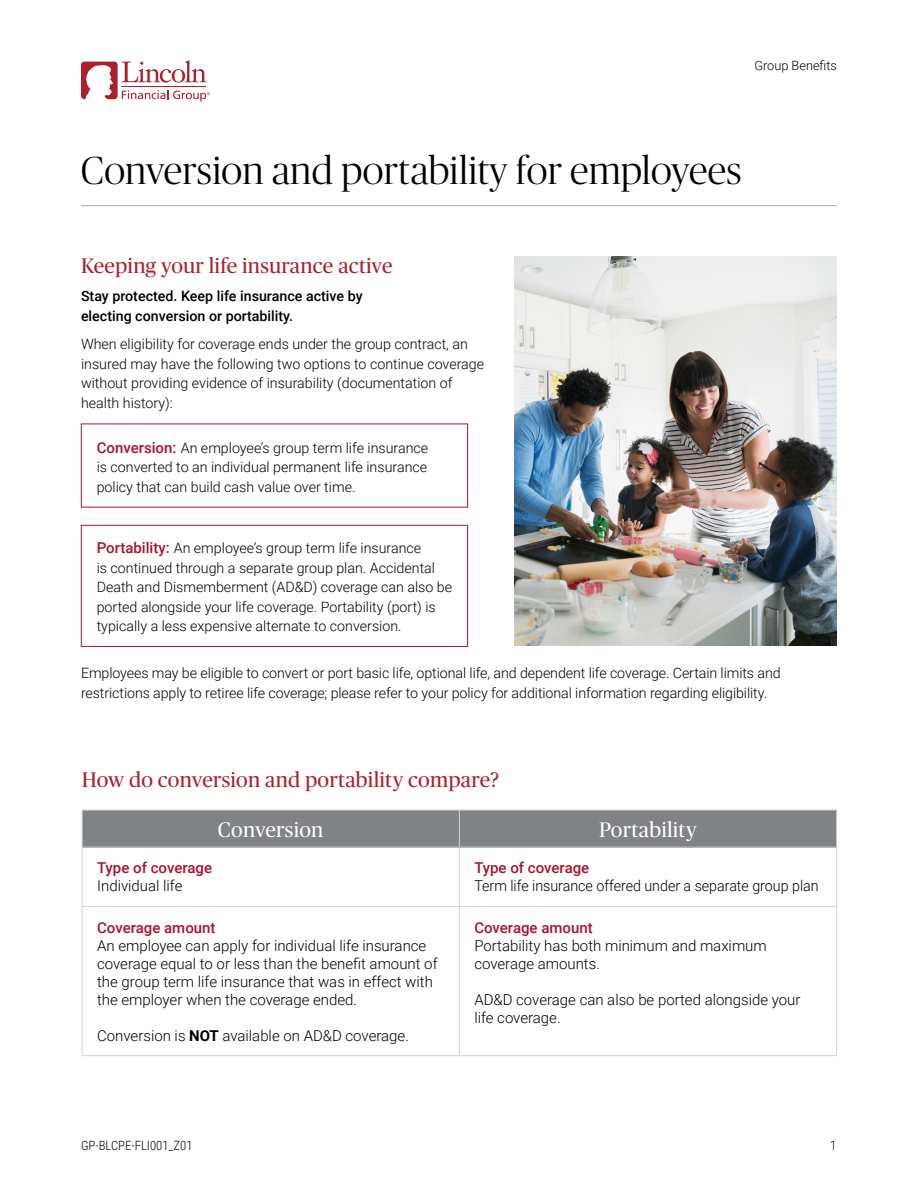
<style>
.page{position:relative;width:918px;height:1188px;background:#fff}
.page>*{position:absolute;margin:0;border:0;box-sizing:border-box;transform-origin:0 0}
.Headline{font:300 39px "Publico Banner";letter-spacing:.01em;color:#000}
.Subheader_1{font:21px "Publico Headline";letter-spacing:.01em;color:#ad1f2d}
.Subheader_1-2{font:21px "Publico Headline";letter-spacing:.01em;color:#fff}
.Chart_Body_Copy{font:300 15px/18px "Roboto";color:#000}
.Chart_Copy_Header{font:500 15px "Roboto";color:#ad112b}
.Chart_Body_Copy-2{font:300 15px "Roboto";color:#000;scale:.95 1}
.Body_Copy{font:300 14.25px/19.5px "Roboto";color:#000}
.Body_Copy-2{font:500 14.25px/19.5px "Roboto";color:#000}
.Compliance{font:300 12.75px "Roboto Condensed";color:#000}
.Business_Line{font:300 12.75px "Roboto";color:#000}
.s1{font-weight:500;font-size:15px;color:#ad112b}
.s2{font-weight:700}
</style>
<div class="page">
<hr style="left:81px;top:205px;width:756px;height:1px;background:#a7a9ac">
<div style="left:82px;top:810px;width:377px;height:37px;background:#808285"></div>
<div style="left:459px;top:810px;width:378px;height:37px;background:#808285"></div>
<hr style="left:82px;top:848px;width:1px;height:58px;background:#d1d3d4">
<hr style="left:459px;top:848px;width:1px;height:58px;background:#d1d3d4">
<hr style="left:836px;top:848px;width:1px;height:58px;background:#d1d3d4">
<hr style="left:82px;top:906px;width:377px;height:1px;background:#d1d3d4">
<hr style="left:82px;top:907px;width:1px;height:148px;background:#d1d3d4">
<hr style="left:459px;top:906px;width:378px;height:1px;background:#d1d3d4">
<hr style="left:459px;top:907px;width:1px;height:148px;background:#d1d3d4">
<hr style="left:836px;top:907px;width:1px;height:148px;background:#d1d3d4">
<hr style="left:82px;top:1055px;width:377px;height:1px;background:#d1d3d4">
<hr style="left:459px;top:1055px;width:378px;height:1px;background:#d1d3d4">
<hr style="left:82px;top:810px;width:377px;height:1px;background:#d1d3d4">
<hr style="left:82px;top:810px;width:1px;height:37px;background:#d1d3d4">
<hr style="left:459px;top:810px;width:378px;height:1px;background:#d1d3d4">
<hr style="left:459px;top:810px;width:1px;height:37px;background:#d1d3d4">
<hr style="left:836px;top:810px;width:1px;height:37px;background:#d1d3d4">
<hr style="left:82px;top:847px;width:377px;height:1px;background:#d1d3d4">
<hr style="left:459px;top:847px;width:378px;height:1px;background:#d1d3d4">
<img style="left:514px;top:257px;width:323px;height:388px">
<div style="left:81px;top:525px;width:387px;height:122px;border:1px solid #ad112b"></div>
<svg style="left:81px;top:60px;width:129px;height:42px"></svg>
<p class="Business_Line" style="left:754px;top:56px;width:84px">Group Benefits</p>
<h1 class="Headline" style="left:81px;top:145px;width:662px">Conversion and portability for employees</h1>
<h2 class="Subheader_1" style="left:81px;top:251px;width:313px">Keeping your life insurance active</h2>
<p class="Body_Copy-2" style="left:81px;top:286px;width:283px">Stay protected. Keep life insurance active by electing conversion or portability.</p>
<p class="Body_Copy" style="left:81px;top:334px;width:405px">When eligibility for coverage ends under the group contract, an insured may have the following two options to continue coverage without providing evidence of insurability (documentation of health history):</p>
<p class="Body_Copy" style="left:97px;top:437px;width:333px;text-align:justify"><span class="s1">Conversion:</span> An employee’s group term life insurance is converted to an individual permanent life insurance policy that can build cash value over time.</p>
<p class="Body_Copy" style="left:97px;top:538px;width:357px"><span class="s1">Portability:</span> An employee’s group term life insurance<br>is continued through a separate group plan. Accidental Death and Dismemberment (AD&amp;D) coverage can also be ported alongside your life coverage. Portability (port) is typically a less expensive alternate to conversion.</p>
<p class="Body_Copy" style="left:81px;top:663px;width:701px">Employees may be eligible to convert or port basic life, optional life, and dependent life coverage. Certain limits and restrictions apply to retiree life coverage; please refer to your policy for additional information regarding eligibility.</p>
<h2 class="Subheader_1" style="left:82px;top:765px;width:419px">How do conversion and portability compare?</h2>
<h2 class="Subheader_1-2" style="left:218px;top:815px;width:107px">Conversion</h2>
<h2 class="Subheader_1-2" style="left:599px;top:815px;width:99px">Portability</h2>
<p class="Chart_Copy_Header" style="left:97px;top:858px;width:117px">Type of coverage</p>
<p class="Chart_Body_Copy" style="left:97px;top:876px;width:87px">Individual life</p>
<p class="Chart_Copy_Header" style="left:474px;top:858px;width:117px">Type of coverage</p>
<p class="Chart_Body_Copy-2" style="left:474px;top:876px;width:364px">Term life insurance offered under a separate group plan</p>
<p class="Chart_Copy_Header" style="left:97px;top:917px;width:120px">Coverage amount</p>
<p class="Chart_Body_Copy" style="left:97px;top:936px;width:342px">An employee can apply for individual life insurance coverage equal to or less than the benefit amount of the group term life insurance that was in effect with the employer when the coverage ended.</p>
<p class="Chart_Body_Copy" style="left:97px;top:1026px;width:313px">Conversion is <span class="s2">NOT</span> available on AD&amp;D coverage.</p>
<p class="Chart_Copy_Header" style="left:474px;top:917px;width:120px">Coverage amount</p>
<p class="Chart_Body_Copy" style="left:474px;top:936px;width:294px">Portability has both minimum and maximum coverage amounts.</p>
<p class="Chart_Body_Copy" style="left:474px;top:990px;width:328px">AD&amp;D coverage can also be ported alongside your life coverage.</p>
<p class="Compliance" style="left:81px;top:1136px;width:113px">GP-BLCPE-FLI001_Z01</p>
<p class="Business_Line" style="left:830px;top:1136px;width:9px">1</p>
</div>
